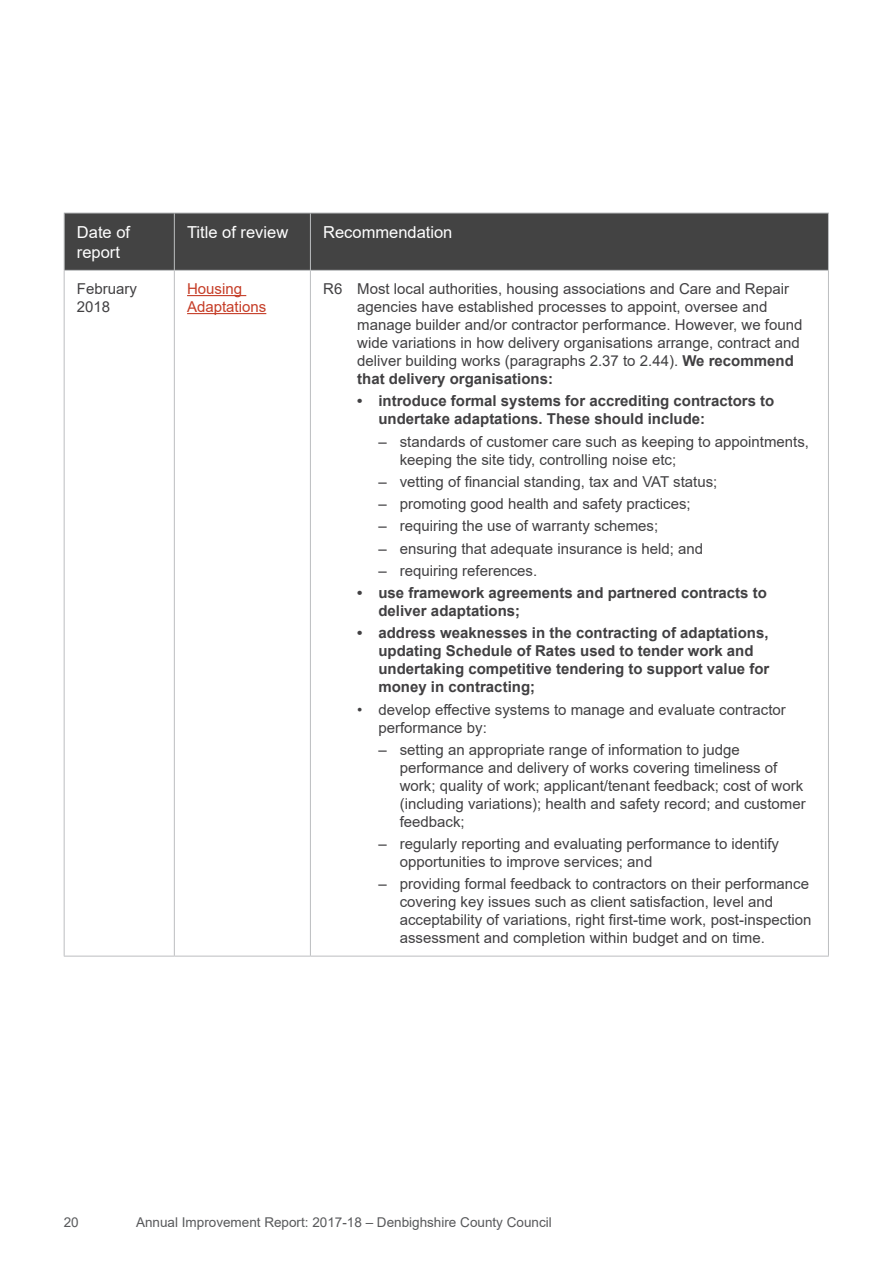
<style>
.page{position:relative;width:893px;height:1263px;background:#fff}
.page>*{position:absolute;margin:0;border:0;box-sizing:border-box;transform-origin:0 0}
.Table_header_text{font:16.5px/19.8px "Arial";color:#fff}
.Table_text{font:15px/18px "Arial";color:#414042}
.Table_text-2{font:700 15px/18px "Arial";color:#414042}
.Table_text-3{font:15px/18px "Arial";color:#c53c26}
.t1{font:13.5px "Arial";color:#58595b}
.s1{font-weight:700}
</style>
<div class="page">
<div style="left:65px;top:214px;width:763px;height:56px;background:#434343"></div>
<hr style="left:64px;top:213px;width:110px;height:1px;background:#bcbec0">
<hr style="left:64px;top:213px;width:1px;height:57px;background:#bcbec0">
<hr style="left:174px;top:213px;width:136px;height:1px;background:#bcbec0">
<hr style="left:174px;top:213px;width:1px;height:57px;background:#bcbec0">
<hr style="left:310px;top:213px;width:519px;height:1px;background:#bcbec0">
<hr style="left:310px;top:213px;width:1px;height:57px;background:#bcbec0">
<hr style="left:828px;top:213px;width:1px;height:57px;background:#bcbec0">
<hr style="left:64px;top:270px;width:110px;height:1px;background:#bcbec0">
<hr style="left:64px;top:271px;width:1px;height:685px;background:#bcbec0">
<hr style="left:174px;top:270px;width:136px;height:1px;background:#bcbec0">
<hr style="left:174px;top:271px;width:1px;height:685px;background:#bcbec0">
<hr style="left:310px;top:270px;width:519px;height:1px;background:#bcbec0">
<hr style="left:310px;top:271px;width:1px;height:685px;background:#bcbec0">
<hr style="left:828px;top:271px;width:1px;height:685px;background:#bcbec0">
<hr style="left:64px;top:956px;width:110px;height:1px;background:#bcbec0">
<hr style="left:174px;top:956px;width:136px;height:1px;background:#bcbec0">
<hr style="left:310px;top:956px;width:519px;height:1px;background:#bcbec0">
<hr style="left:187px;top:295px;width:59px;height:1px;background:#c53c26">
<hr style="left:187px;top:313px;width:79px;height:1px;background:#c53c26">
<p class="Table_header_text" style="left:77px;top:222px;width:55px">Date of report</p>
<p class="Table_header_text" style="left:187px;top:222px;width:103px">Title of review</p>
<p class="Table_header_text" style="left:323px;top:222px;width:131px">Recommendation</p>
<p class="Table_text" style="left:77px;top:280px;width:62px">February<br>2018</p>
<p class="Table_text-3" style="left:187px;top:280px;width:81px">Housing<br>Adaptations</p>
<p class="Table_text" style="left:357px;top:280px;width:447px;text-indent:-34px">R6 Most local authorities, housing associations and Care and Repair agencies have established processes to appoint, oversee and manage builder and/or contractor performance. However, we found wide variations in how delivery organisations arrange, contract and deliver building works (paragraphs 2.37 to 2.44). <span class="s1">We recommend that delivery organisations:</span></p>
<p class="Table_text-2" style="left:378px;top:392px;width:397px;text-indent:-21px">• introduce formal systems for accrediting contractors to undertake adaptations. These should include:</p>
<p class="Table_text" style="left:400px;top:432px;width:411px;text-indent:-21px">‒ standards of customer care such as keeping to appointments, keeping the site tidy, controlling noise etc;</p>
<p class="Table_text" style="left:378px;top:472px;width:340px">‒ vetting of financial standing, tax and VAT status;</p>
<p class="Table_text" style="left:378px;top:495px;width:314px">‒ promoting good health and safety practices;</p>
<p class="Table_text" style="left:378px;top:517px;width:281px">‒ requiring the use of warranty schemes;</p>
<p class="Table_text" style="left:378px;top:539px;width:326px">‒ ensuring that adequate insurance is held; and</p>
<p class="Table_text" style="left:378px;top:561px;width:160px">‒ requiring references.</p>
<p class="Table_text-2" style="left:378px;top:584px;width:390px;text-indent:-21px">• use framework agreements and partnered contracts to deliver adaptations;</p>
<p class="Table_text-2" style="left:378px;top:624px;width:392px;text-indent:-21px">• address weaknesses in the contracting of adaptations, updating Schedule of Rates used to tender work and undertaking competitive tendering to support value for money in contracting;</p>
<p class="Table_text" style="left:378px;top:700px;width:409px;text-indent:-21px">• develop effective systems to manage and evaluate contractor performance by:</p>
<p class="Table_text" style="left:400px;top:740px;width:408px;text-indent:-21px">‒ setting an appropriate range of information to judge performance and delivery of works covering timeliness of work; quality of work; applicant/tenant feedback; cost of work (including variations); health and safety record; and customer feedback;</p>
<p class="Table_text" style="left:400px;top:835px;width:381px;text-indent:-21px">‒ regularly reporting and evaluating performance to identify opportunities to improve services; and</p>
<p class="Table_text" style="left:400px;top:875px;width:413px;text-indent:-21px">‒ providing formal feedback to contractors on their performance covering key issues such as client satisfaction, level and acceptability of variations, right first-time work, post-inspection assessment and completion within budget and on time.</p>
<p class="t1" style="left:64px;top:1213px;width:17px">20</p>
<p class="t1" style="left:136px;top:1213px;width:417px">Annual Improvement Report: 2017-18 – Denbighshire County Council</p>
</div>
